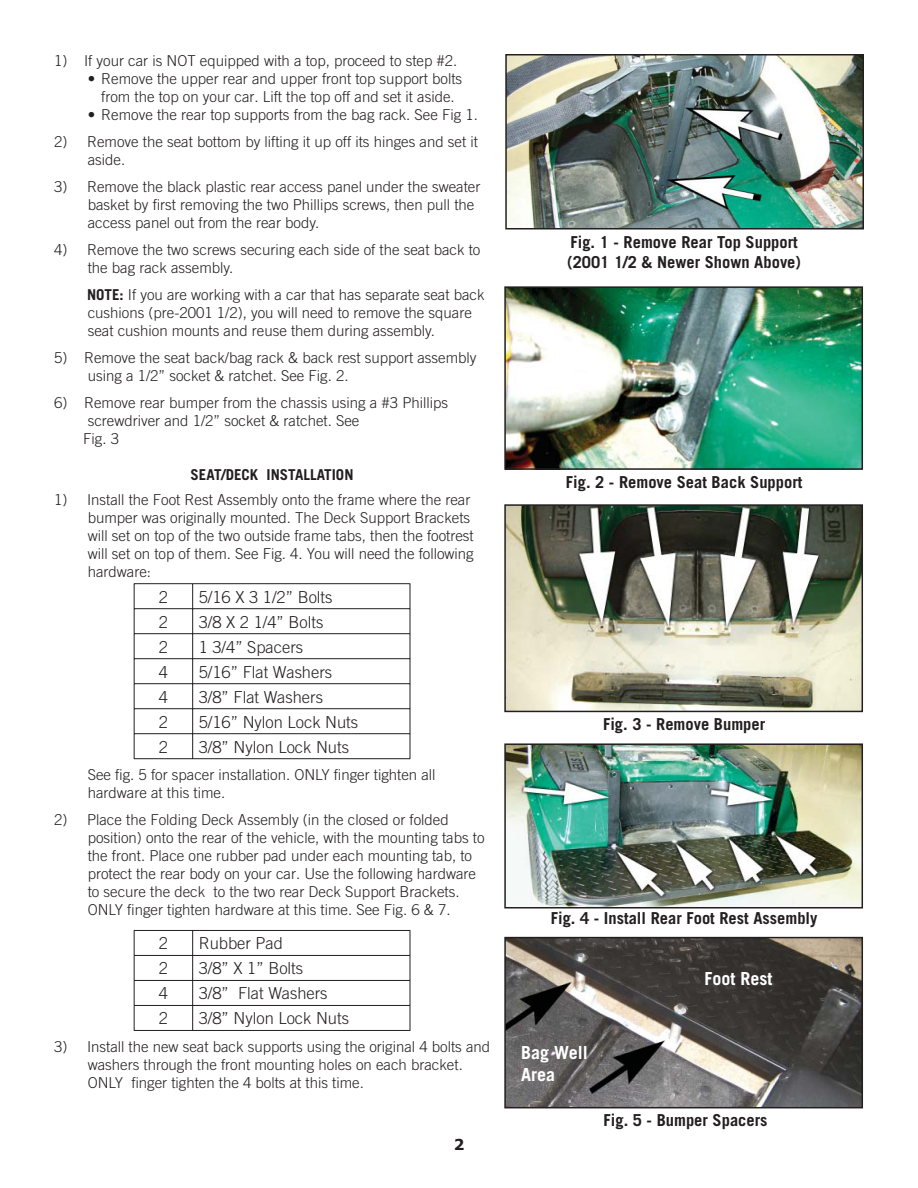
<style>
.page{position:relative;width:918px;height:1188px;background:#fff}
.page>*{position:absolute;margin:0;border:0;box-sizing:border-box;transform-origin:0 0}
.t1{font:700 18px/21.6px "Trade Gothic";color:#fff}
.t2{font:300 16.5px "Trade Gothic";color:#231f20}
.t3{font:700 16.5px/19.8px "Trade Gothic";color:#231f20}
.t4{font:300 15px/18px "Trade Gothic";color:#231f20}
.t5{font:700 15px "Trade Gothic";color:#231f20}
.t6{font:700 15px "Verdana";color:#231f20}
.s1{font-weight:700}
</style>
<div class="page">
<hr style="left:134px;top:583px;width:59px;height:1px;background:#231f20">
<hr style="left:193px;top:583px;width:217px;height:1px;background:#231f20">
<hr style="left:134px;top:608px;width:59px;height:1px;background:#231f20">
<hr style="left:193px;top:608px;width:217px;height:1px;background:#231f20">
<hr style="left:134px;top:633px;width:59px;height:1px;background:#231f20">
<hr style="left:193px;top:633px;width:217px;height:1px;background:#231f20">
<hr style="left:134px;top:658px;width:59px;height:1px;background:#231f20">
<hr style="left:193px;top:658px;width:217px;height:1px;background:#231f20">
<hr style="left:134px;top:683px;width:59px;height:1px;background:#231f20">
<hr style="left:193px;top:683px;width:217px;height:1px;background:#231f20">
<hr style="left:134px;top:708px;width:59px;height:1px;background:#231f20">
<hr style="left:193px;top:708px;width:217px;height:1px;background:#231f20">
<hr style="left:134px;top:733px;width:59px;height:1px;background:#231f20">
<svg style="left:134px;top:584px;width:1px;height:174px"></svg>
<hr style="left:193px;top:733px;width:217px;height:1px;background:#231f20">
<svg style="left:192px;top:584px;width:1px;height:174px"></svg>
<svg style="left:410px;top:584px;width:1px;height:174px"></svg>
<hr style="left:134px;top:758px;width:276px;height:1px;background:#231f20">
<hr style="left:134px;top:930px;width:59px;height:1px;background:#231f20">
<hr style="left:193px;top:930px;width:217px;height:1px;background:#231f20">
<hr style="left:134px;top:955px;width:59px;height:1px;background:#231f20">
<hr style="left:193px;top:955px;width:217px;height:1px;background:#231f20">
<hr style="left:134px;top:980px;width:59px;height:1px;background:#231f20">
<hr style="left:193px;top:980px;width:217px;height:1px;background:#231f20">
<hr style="left:134px;top:1005px;width:59px;height:1px;background:#231f20">
<svg style="left:134px;top:931px;width:1px;height:99px"></svg>
<hr style="left:193px;top:1005px;width:217px;height:1px;background:#231f20">
<svg style="left:192px;top:931px;width:1px;height:99px"></svg>
<svg style="left:410px;top:931px;width:1px;height:99px"></svg>
<hr style="left:134px;top:1030px;width:276px;height:1px;background:#231f20">
<img style="left:508px;top:57px;width:353px;height:170px">
<div style="left:505px;top:54px;width:359px;height:176px;border:2px solid #231f20"></div>
<img style="left:507px;top:289px;width:353px;height:178px">
<div style="left:504px;top:286px;width:359px;height:184px;border:2px solid #231f20"></div>
<img style="left:507px;top:507px;width:353px;height:202px">
<div style="left:504px;top:504px;width:359px;height:208px;border:2px solid #231f20"></div>
<img style="left:507px;top:746px;width:353px;height:160px">
<div style="left:504px;top:743px;width:359px;height:166px;border:2px solid #231f20"></div>
<img style="left:507px;top:940px;width:353px;height:165px">
<div style="left:504px;top:937px;width:359px;height:171px;border:2px solid #231f20"></div>
<p class="t4" style="left:54px;top:51px;width:405px">1) If your car is NOT equipped with a top, proceed to step #2.</p>
<p class="t4" style="left:88px;top:69px;width:376px;text-align:center">• Remove the upper rear and upper front top support bolts from the top on your car. Lift the top off and set it aside.</p>
<p class="t4" style="left:88px;top:105px;width:392px">• Remove the rear top supports from the bag rack. See Fig 1.</p>
<p class="t4" style="left:88px;top:132px;width:392px;text-indent:-34px">2) Remove the seat bottom by lifting it up off its hinges and set it aside.</p>
<p class="t4" style="left:88px;top:177px;width:394px;text-indent:-34px">3) Remove the black plastic rear access panel under the sweater basket by first removing the two Phillips screws, then pull the access panel out from the rear body.</p>
<p class="t4" style="left:88px;top:240px;width:394px;text-indent:-34px">4) Remove the two screws securing each side of the seat back to the bag rack assembly.</p>
<p class="t4" style="left:87px;top:285px;width:399px"><span class="s1">NOTE:</span> If you are working with a car that has separate seat back cushions (pre-2001 1/2), you will need to remove the square seat cushion mounts and reuse them during assembly.</p>
<p class="t4" style="left:88px;top:348px;width:390px;text-indent:-34px">5) Remove the seat back/bag rack &amp; back rest support assembly using a 1/2” socket &amp; ratchet. See Fig. 2.</p>
<p class="t4" style="left:54px;top:393px;width:396px">6) Remove rear bumper from the chassis using a #3 Phillips</p>
<p class="t4" style="left:88px;top:411px;width:273px">screwdriver and 1/2” socket &amp; ratchet. See</p>
<p class="t4" style="left:83px;top:429px;width:37px">Fig. 3</p>
<p class="t5" style="left:191px;top:465px;width:164px">SEAT/DECK INSTALLATION</p>
<p class="t4" style="left:88px;top:491px;width:387px;text-indent:-34px">1) Install the Foot Rest Assembly onto the frame where the rear bumper was originally mounted. The Deck Support Brackets will set on top of the two outside frame tabs, then the footrest will set on top of them. See Fig. 4. You will need the following hardware:</p>
<p class="t2" style="left:159px;top:587px;width:11px">2</p>
<p class="t2" style="left:199px;top:587px;width:135px">5/16 X 3 1/2” Bolts</p>
<p class="t2" style="left:159px;top:612px;width:11px">2</p>
<p class="t2" style="left:199px;top:612px;width:126px">3/8 X 2 1/4” Bolts</p>
<p class="t2" style="left:159px;top:637px;width:11px">2</p>
<p class="t2" style="left:199px;top:637px;width:106px">1 3/4” Spacers</p>
<p class="t2" style="left:159px;top:662px;width:11px">4</p>
<p class="t2" style="left:199px;top:662px;width:135px">5/16” Flat Washers</p>
<p class="t2" style="left:159px;top:687px;width:11px">4</p>
<p class="t2" style="left:199px;top:687px;width:126px">3/8” Flat Washers</p>
<p class="t2" style="left:159px;top:712px;width:11px">2</p>
<p class="t2" style="left:199px;top:712px;width:161px">5/16” Nylon Lock Nuts</p>
<p class="t2" style="left:159px;top:737px;width:11px">2</p>
<p class="t2" style="left:199px;top:737px;width:152px">3/8” Nylon Lock Nuts</p>
<p class="t4" style="left:88px;top:766px;width:349px">See fig. 5 for spacer installation. ONLY finger tighten all hardware at this time.</p>
<p class="t4" style="left:88px;top:811px;width:398px;text-indent:-34px">2) Place the Folding Deck Assembly (in the closed or folded position) onto the rear of the vehicle, with the mounting tabs to the front. Place one rubber pad under each mounting tab, to protect the rear body on your car. Use the following hardware to secure the deck to the two rear Deck Support Brackets.<br>ONLY finger tighten hardware at this time. See Fig. 6 &amp; 7.</p>
<p class="t2" style="left:159px;top:934px;width:11px">2</p>
<p class="t2" style="left:199px;top:934px;width:86px">Rubber Pad</p>
<p class="t2" style="left:159px;top:959px;width:11px">2</p>
<p class="t2" style="left:199px;top:959px;width:106px">3/8” X 1” Bolts</p>
<p class="t2" style="left:159px;top:984px;width:11px">4</p>
<p class="t2" style="left:199px;top:984px;width:130px">3/8” Flat Washers</p>
<p class="t2" style="left:159px;top:1009px;width:11px">2</p>
<p class="t2" style="left:199px;top:1009px;width:152px">3/8” Nylon Lock Nuts</p>
<p class="t4" style="left:88px;top:1037px;width:404px;text-indent:-34px">3) Install the new seat back supports using the original 4 bolts and washers through the front mounting holes on each bracket.<br>ONLY finger tighten the 4 bolts at this time.</p>
<p class="t6" style="left:454px;top:1135px;width:12px">2</p>
<p class="t3" style="left:567px;top:232px;width:235px">Fig. 1 - Remove Rear Top Support (2001 1/2 &amp; Newer Shown Above)</p>
<p class="t3" style="left:566px;top:472px;width:238px">Fig. 2 - Remove Seat Back Support</p>
<p class="t3" style="left:603px;top:714px;width:164px">Fig. 3 - Remove Bumper</p>
<p class="t3" style="left:551px;top:908px;width:268px">Fig. 4 - Install Rear Foot Rest Assembly</p>
<p class="t1" style="left:704px;top:967px;width:70px">Foot Rest</p>
<p class="t1" style="left:521px;top:1042px;width:68px">Bag Well<br>Area</p>
<p class="t3" style="left:604px;top:1109px;width:166px">Fig. 5 - Bumper Spacers</p>
</div>
